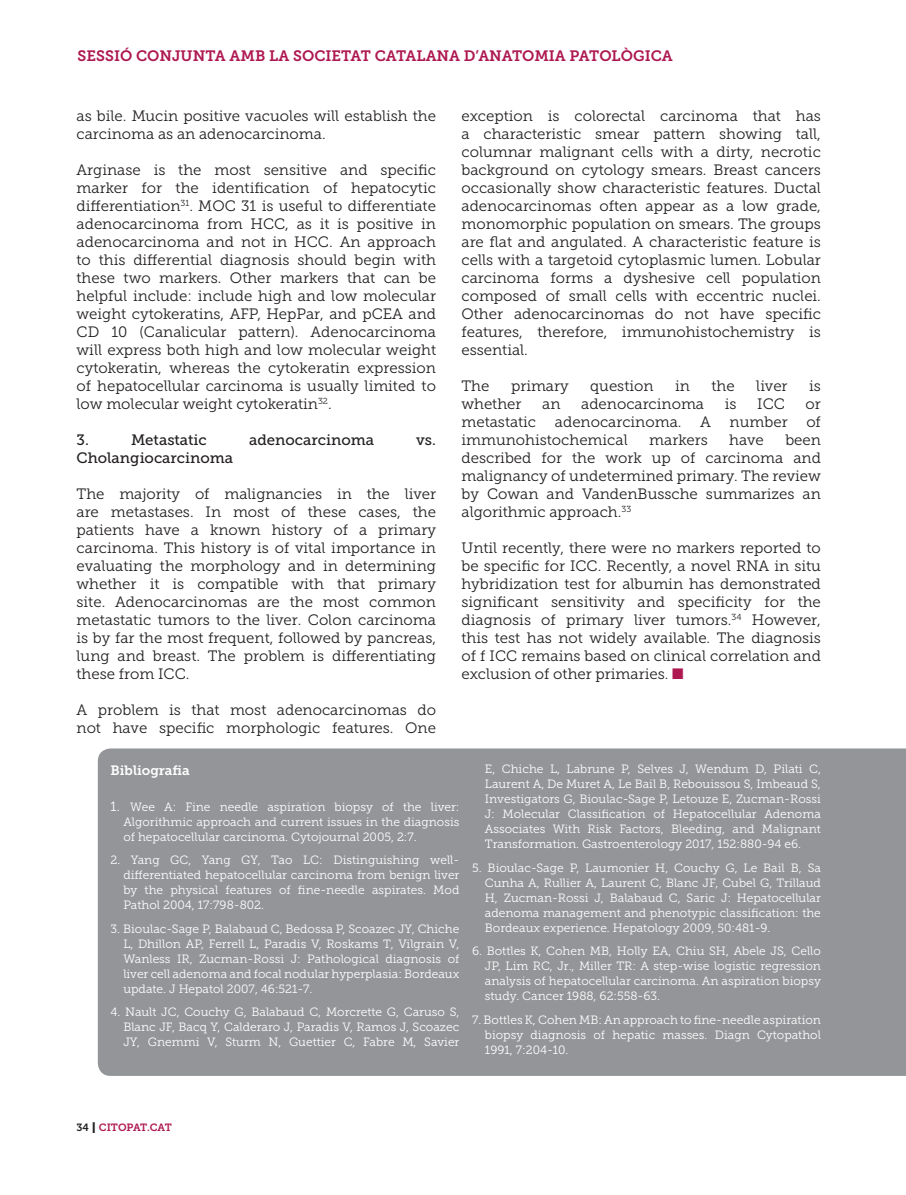
<style>
.page{position:relative;width:906px;height:1195px;background:#fff}
.page>*{position:absolute;margin:0;border:0;box-sizing:border-box;transform-origin:0 0}
.t1{font:15px/18px "Museo Slab 300";color:#231f20;text-align:justify}
.t2{font:15px "Museo Slab 700";color:#ae1850}
.t3{font:15px "Museo Slab 500";color:#231f20}
.t4{font:13.5px "Museo Slab 700";color:#fff}
.t5{font:12px/15px "Museo Slab 300";color:#fff;text-align:justify}
.t6{font:10.5px "Museo Slab 700";color:#ae1850}
.s1{font-size:13.5px}
.s2{color:#231f20}
.s3{font-family:"Helvetica";font-weight:700;font-size:15px;color:#231f20}
</style>
<div class="page">
<div style="left:98px;top:748px;width:808px;height:328px;background:#939598"></div>
<p class="t2" style="left:78px;top:50px;width:597px">SESSIÓ CONJUNTA AMB LA SOCIETAT CATALANA D’ANATOMIA PATOLÒGICA</p>
<p class="t1" style="left:77px;top:108px;width:361px">as bile. Mucin positive vacuoles will establish the carcinoma as an adenocarcinoma.</p>
<p class="t1" style="left:77px;top:162px;width:361px">Arginase is the most sensitive and specific marker for the identification of hepatocytic differentiation<sup>31</sup>. MOC 31 is useful to differentiate adenocarcinoma from HCC, as it is positive in adenocarcinoma and not in HCC. An approach to this differential diagnosis should begin with these two markers. Other markers that can be helpful include: include high and low molecular weight cytokeratins, AFP, HepPar, and pCEA and CD 10 (Canalicular pattern). Adenocarcinoma will express both high and low molecular weight cytokeratin, whereas the cytokeratin expression of hepatocellular carcinoma is usually limited to low molecular weight cytokeratin<sup>32</sup>.</p>
<p class="t3" style="left:77px;top:434px;width:14px">3.</p>
<p class="t3" style="left:131px;top:434px;width:77px">Metastatic</p>
<p class="t3" style="left:249px;top:434px;width:127px">adenocarcinoma</p>
<p class="t3" style="left:416px;top:434px;width:21px">vs.</p>
<p class="t3" style="left:77px;top:452px;width:158px">Cholangiocarcinoma</p>
<p class="t1" style="left:77px;top:486px;width:361px">The majority of malignancies in the liver are metastases. In most of these cases, the patients have a known history of a primary carcinoma. This history is of vital importance in evaluating the morphology and in determining whether it is compatible with that primary site. Adenocarcinomas are the most common metastatic tumors to the liver. Colon carcinoma is by far the most frequent, followed by pancreas, lung and breast. The problem is differentiating these from ICC.</p>
<p class="t1" style="left:77px;top:702px;width:361px">A problem is that most adenocarcinomas do not have specific morphologic features. One</p>
<p class="t1" style="left:461px;top:108px;width:361px">exception is colorectal carcinoma that has a characteristic smear pattern showing tall, columnar malignant cells with a dirty, necrotic background on cytology smears. Breast cancers occasionally show characteristic features. Ductal adenocarcinomas often appear as a low grade, monomorphic population on smears. The groups are flat and angulated. A characteristic feature is cells with a targetoid cytoplasmic lumen. Lobular carcinoma forms a dyshesive cell population composed of small cells with eccentric nuclei.<br>Other adenocarcinomas do not have specific features, therefore, immunohistochemistry is essential.</p>
<p class="t1" style="left:461px;top:378px;width:29px">The</p>
<p class="t1" style="left:511px;top:378px;width:59px">primary</p>
<p class="t1" style="left:590px;top:378px;width:65px">question</p>
<p class="t1" style="left:675px;top:378px;width:16px">in</p>
<p class="t1" style="left:711px;top:378px;width:25px">the</p>
<p class="t1" style="left:756px;top:378px;width:33px">liver</p>
<p class="t1" style="left:809px;top:378px;width:13px">is</p>
<p class="t1" style="left:461px;top:396px;width:62px">whether</p>
<p class="t1" style="left:542px;top:396px;width:20px">an</p>
<p class="t1" style="left:581px;top:396px;width:124px">adenocarcinoma</p>
<p class="t1" style="left:725px;top:396px;width:13px">is</p>
<p class="t1" style="left:757px;top:396px;width:29px">ICC</p>
<p class="t1" style="left:461px;top:396px;width:361px;text-indent:344px">or metastatic adenocarcinoma. A number of immunohistochemical</p>
<p class="t1" style="left:461px;top:432px;width:361px;text-indent:324px">been described for the work up of carcinoma and malignancy of undetermined primary. The review by Cowan and VandenBussche summarizes an algorithmic approach.<sup>33</sup></p>
<p class="t1" style="left:461px;top:540px;width:361px">Until recently, there were no markers reported to be specific for ICC. Recently, a novel RNA in situ hybridization test for albumin has demonstrated significant sensitivity and specificity for the diagnosis of primary liver tumors.<sup>34</sup> However, this test has not widely available. The diagnosis of f ICC remains based on clinical correlation and exclusion of other primaries.</p>
<p class="t1" style="left:649px;top:432px;width:60px">markers</p>
<p class="t1" style="left:729px;top:432px;width:36px">have</p>
<p class="t4" style="left:111px;top:765px;width:81px">Bibliografia</p>
<p class="t5" style="left:123px;top:800px;width:337px;text-indent:-13px"><span class="s1">1.</span> Wee A: Fine needle aspiration biopsy of the liver:<br>Algorithmic approach and current issues in the diagnosis of hepatocellular carcinoma. Cytojournal 2005, 2:7.</p>
<p class="t5" style="left:123px;top:853px;width:337px;text-indent:-13px">2. Yang GC, Yang GY, Tao LC: Distinguishing well&shy;differentiated hepatocellular carcinoma from benign liver by the physical features of fine-needle aspirates. Mod Pathol 2004, 17:798-802.</p>
<p class="t5" style="left:123px;top:922px;width:337px;text-indent:-13px">3. Bioulac-Sage P, Balabaud C, Bedossa P, Scoazec JY, Chiche L, Dhillon AP, Ferrell L, Paradis V, Roskams T, Vilgrain V, Wanless IR, Zucman-Rossi J: Pathological diagnosis of liver cell adenoma and focal nodular hyperplasia: Bordeaux update. J Hepatol 2007, 46:521-7.</p>
<p class="t5" style="left:123px;top:1005px;width:337px;text-indent:-13px">4. Nault JC, Couchy G, Balabaud C, Morcrette G, Caruso S, Blanc JF, Bacq Y, Calderaro J, Paradis V, Ramos J, Scoazec JY, Gnemmi V, Sturm N, Guettier C, Fabre M, Savier</p>
<p class="t5" style="left:485px;top:763px;width:338px">E, Chiche L, Labrune P, Selves J, Wendum D, Pilati C, Laurent A, De Muret A, Le Bail B, Rebouissou S, Imbeaud S, Investigators G, Bioulac-Sage P, Letouze E, Zucman-Rossi J: Molecular Classification of Hepatocellular Adenoma Associates With Risk Factors, Bleeding, and Malignant Transformation. Gastroenterology 2017, 152:880-94 e6.</p>
<p class="t5" style="left:485px;top:861px;width:338px;text-indent:-13px">5. Bioulac-Sage P, Laumonier H, Couchy G, Le Bail B, Sa Cunha A, Rullier A, Laurent C, Blanc JF, Cubel G, Trillaud H, Zucman-Rossi J, Balabaud C, Saric J: Hepatocellular adenoma management and phenotypic classification: the Bordeaux experience. Hepatology 2009, 50:481-9.</p>
<p class="t5" style="left:485px;top:945px;width:337px;text-indent:-13px">6. Bottles K, Cohen MB, Holly EA, Chiu SH, Abele JS, Cello JP, Lim RC, Jr., Miller TR: A step-wise logistic regression analysis of hepatocellular carcinoma. An aspiration biopsy study. Cancer 1988, 62:558-63.</p>
<p class="t5" style="left:485px;top:1013px;width:337px;text-indent:-13px">7. Bottles K, Cohen MB: An approach to fine-needle aspiration biopsy diagnosis of hepatic masses. Diagn Cytopathol 1991, 7:204-10.</p>
<p class="t6" style="left:77px;top:1123px;width:97px"><span class="s2">34</span> <span class="s3">|</span> CITOPAT.CAT</p>
</div>
